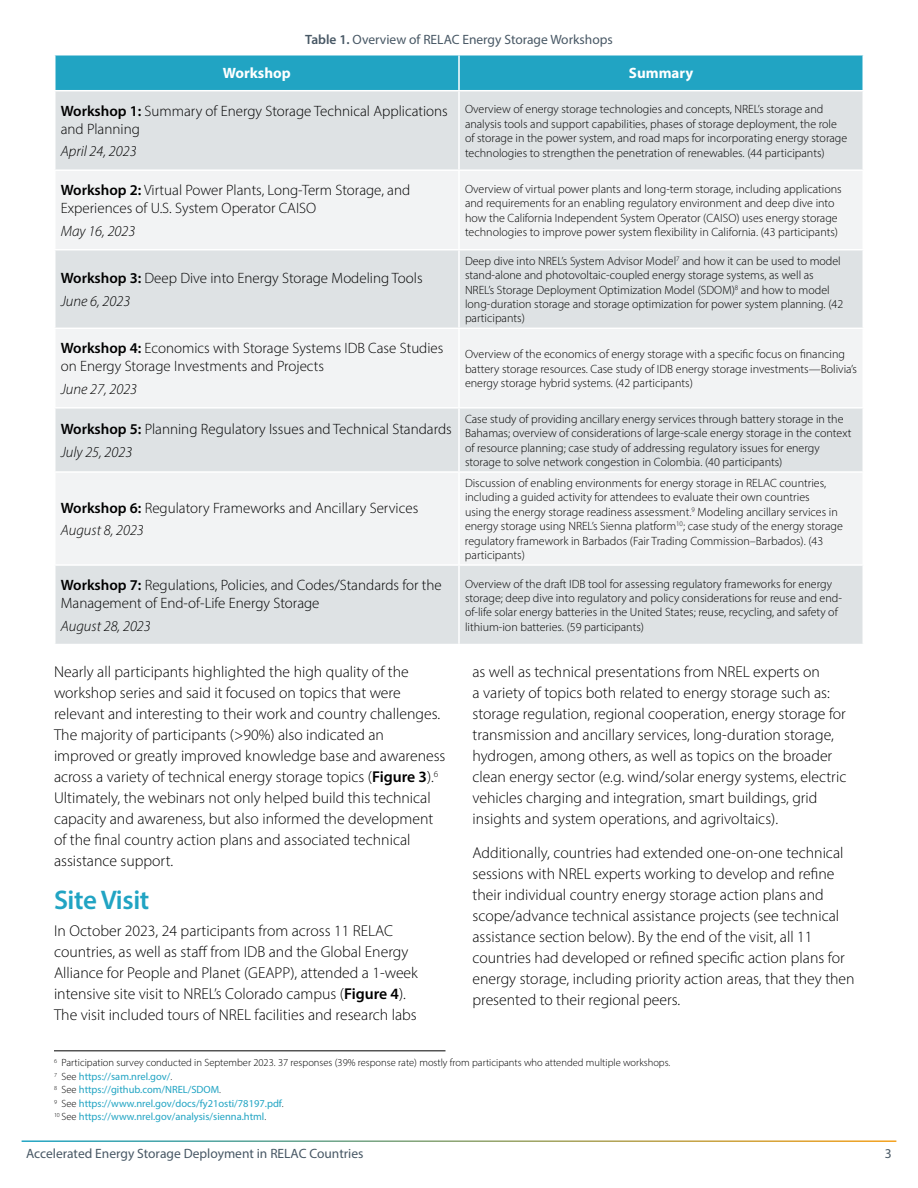
<style>
.page{position:relative;width:918px;height:1188px;background:#fff}
.page>*{position:absolute;margin:0;border:0;box-sizing:border-box;transform-origin:0 0}
.t1{font:600 27px "Myriad Pro";letter-spacing:-.015em;color:#21a4c3}
.t2{font:300 15.75px/21px "Myriad Pro";color:#000}
.t3{font:300 15px/18px "Myriad Pro";color:#000}
.t4{font:italic 300 15px "Myriad Pro";color:#000}
.t5{font:700 15px "Myriad Pro";color:#fff}
.t6{font:13.5px "Myriad Pro";color:#485865}
.t7{font:300 12px/14.4px "Myriad Pro";color:#000}
.t8{font:300 10.5px/13.5px "Myriad Pro";color:#000}
.s1{font-weight:600}
.s2{font-style:italic}
.s3{font-weight:400;color:#21a4c3}
</style>
<div class="page">
<hr style="left:54px;top:1051px;width:392px;height:1px;background:#000">
<div style="left:56px;top:56px;width:806px;height:34px;background:#21a4c3"></div>
<div style="left:56px;top:91px;width:806px;height:553px;background:#dee2e4"></div>
<svg style="left:56px;top:171px;width:806px;height:393px;fill:#f2f3f4"></svg>
<hr style="left:458px;top:55px;width:2px;height:35px;background:#fff">
<hr style="left:458px;top:91px;width:2px;height:78px;background:#fff">
<hr style="left:54px;top:169px;width:405px;height:2px;background:#fff">
<hr style="left:459px;top:169px;width:405px;height:2px;background:#fff">
<hr style="left:458px;top:171px;width:2px;height:78px;background:#fff">
<hr style="left:54px;top:249px;width:405px;height:1px;background:#fff">
<hr style="left:459px;top:249px;width:405px;height:1px;background:#fff">
<hr style="left:458px;top:250px;width:2px;height:78px;background:#fff">
<hr style="left:54px;top:328px;width:405px;height:1px;background:#fff">
<hr style="left:459px;top:328px;width:405px;height:1px;background:#fff">
<hr style="left:458px;top:329px;width:2px;height:78px;background:#fff">
<hr style="left:54px;top:407px;width:405px;height:2px;background:#fff">
<hr style="left:459px;top:407px;width:405px;height:2px;background:#fff">
<hr style="left:458px;top:409px;width:2px;height:62px;background:#fff">
<hr style="left:54px;top:471px;width:405px;height:2px;background:#fff">
<hr style="left:459px;top:471px;width:405px;height:2px;background:#fff">
<hr style="left:458px;top:473px;width:2px;height:91px;background:#fff">
<hr style="left:54px;top:564px;width:405px;height:2px;background:#fff">
<hr style="left:459px;top:564px;width:405px;height:2px;background:#fff">
<hr style="left:458px;top:566px;width:2px;height:78px;background:#fff">
<p class="t6" style="left:305px;top:31px;width:309px"><span class="s1">Table 1.</span> Overview of RELAC Energy Storage Workshops</p>
<p class="t5" style="left:223px;top:64px;width:70px">Workshop</p>
<p class="t5" style="left:629px;top:64px;width:66px">Summary</p>
<p class="t3" style="left:61px;top:102px;width:389px"><span class="s1">Workshop 1:</span> Summary of Energy Storage Technical Applications and Planning</p>
<p class="t4" style="left:61px;top:142px;width:77px">April 24, 2023</p>
<p class="t7" style="left:465px;top:102px;width:384px">Overview of energy storage technologies and concepts, NREL’s storage and analysis tools and support capabilities, phases of storage deployment, the role of storage in the power system, and road maps for incorporating energy storage technologies to strengthen the penetration of renewables. (44 participants)</p>
<p class="t3" style="left:61px;top:181px;width:351px"><span class="s1">Workshop 2:</span> Virtual Power Plants, Long-Term Storage, and<br>Experiences of U.S. System Operator CAISO</p>
<p class="t4" style="left:61px;top:222px;width:76px">May 16, 2023</p>
<p class="t3" style="left:61px;top:267px;width:363px;line-height:22.5px"><span class="s1">Workshop 3:</span> Deep Dive into Energy Storage Modeling Tools<br><span class="s2">June 6, 2023</span></p>
<p class="t3" style="left:61px;top:339px;width:384px"><span class="s1">Workshop 4:</span> Economics with Storage Systems IDB Case Studies on Energy Storage Investments and Projects</p>
<p class="t4" style="left:61px;top:380px;width:78px">June 27, 2023</p>
<p class="t7" style="left:465px;top:182px;width:378px">Overview of virtual power plants and long-term storage, including applications and requirements for an enabling regulatory environment and deep dive into how the California Independent System Operator (CAISO) uses energy storage technologies to improve power system flexibility in California. (43 participants)</p>
<p class="t7" style="left:465px;top:253px;width:380px">Deep dive into NREL’s System Advisor Model<sup>7</sup> and how it can be used to model stand-alone and photovoltaic-coupled energy storage systems, as well as NREL’s Storage Deployment Optimization Model (SDOM)<sup>8</sup> and how to model long-duration storage and storage optimization for power system planning. (42 participants)</p>
<p class="t7" style="left:465px;top:347px;width:394px">Overview of the economics of energy storage with a specific focus on financing battery storage resources. Case study of IDB energy storage investments—Bolivia’s energy storage hybrid systems. (42 participants)</p>
<p class="t3" style="left:61px;top:418px;width:393px;line-height:22.5px"><span class="s1">Workshop 5:</span> Planning Regulatory Issues and Technical Standards<br><span class="s2">July 25, 2023</span></p>
<p class="t7" style="left:465px;top:412px;width:388px">Case study of providing ancillary energy services through battery storage in the Bahamas; overview of considerations of large-scale energy storage in the context of resource planning; case study of addressing regulatory issues for energy storage to solve network congestion in Colombia. (40 participants)</p>
<p class="t3" style="left:61px;top:497px;width:359px;line-height:22.5px"><span class="s1">Workshop 6:</span> Regulatory Frameworks and Ancillary Services<br><span class="s2">August 8, 2023</span></p>
<p class="t7" style="left:465px;top:476px;width:379px">Discussion of enabling environments for energy storage in RELAC countries, including a guided activity for attendees to evaluate their own countries<br>using the energy storage readiness assessment.<sup>9</sup> Modeling ancillary services in energy storage using NREL’s Sienna platform<sup>10</sup>; case study of the energy storage regulatory framework in Barbados (Fair Trading Commission–Barbados). (43 participants)</p>
<p class="t3" style="left:61px;top:576px;width:383px"><span class="s1">Workshop 7:</span> Regulations, Policies, and Codes/Standards for the<br>Management of End-of-Life Energy Storage</p>
<p class="t4" style="left:61px;top:617px;width:92px">August 28, 2023</p>
<p class="t7" style="left:465px;top:576px;width:378px">Overview of the draft IDB tool for assessing regulatory frameworks for energy storage; deep dive into regulatory and policy considerations for reuse and end&shy;of-life solar energy batteries in the United States; reuse, recycling, and safety of lithium-ion batteries. (59 participants)</p>
<p class="t2" style="left:54px;top:661px;width:393px">Nearly all participants highlighted the high quality of the workshop series and said it focused on topics that were relevant and interesting to their work and country challenges.<br>The majority of participants (&gt;90%) also indicated an improved or greatly improved knowledge base and awareness across a variety of technical energy storage topics (<span class="s1">Figure 3</span>).<sup>6<br></sup>Ultimately, the webinars not only helped build this technical capacity and awareness, but also informed the development of the final country action plans and associated technical assistance support. <sup>7,</sup> <sup>8,</sup> <sup>910</sup></p>
<h1 class="t1" style="left:54px;top:882px;width:97px">Site Visit</h1>
<p class="t2" style="left:54px;top:920px;width:365px">In October 2023, 24 participants from across 11 RELAC countries, as well as staff from IDB and the Global Energy Alliance for People and Planet (GEAPP), attended a 1-week intensive site visit to NREL’s Colorado campus (<span class="s1">Figure 4</span>).<br>The visit included tours of NREL facilities and research labs</p>
<p class="t8" style="left:54px;top:1056px;width:618px"><sup>6</sup> Participation survey conducted in September 2023. 37 responses (39% response rate) mostly from participants who attended multiple workshops.<br><sup>7</sup> See <span class="s3">https://sam.nrel.gov/</span>.<br><sup>8</sup> See <span class="s3">https://github.com/NREL/SDOM</span>.<br><sup>9</sup> See <span class="s3">https://www.nrel.gov/docs/fy21osti/78197.pdf</span>.<br><sup>10</sup> See <span class="s3">https://www.nrel.gov/analysis/sienna.html</span>.</p>
<p class="t2" style="left:472px;top:661px;width:375px">as well as technical presentations from NREL experts on<br>a variety of topics both related to energy storage such as: storage regulation, regional cooperation, energy storage for transmission and ancillary services, long-duration storage, hydrogen, among others, as well as topics on the broader clean energy sector (e.g. wind/solar energy systems, electric vehicles charging and integration, smart buildings, grid insights and system operations, and agrivoltaics).</p>
<p class="t2" style="left:472px;top:842px;width:384px">Additionally, countries had extended one-on-one technical sessions with NREL experts working to develop and refine their individual country energy storage action plans and scope/advance technical assistance projects (see technical assistance section below). By the end of the visit, all 11 countries had developed or refined specific action plans for energy storage, including priority action areas, that they then presented to their regional peers.</p>
<p class="t6" style="left:26px;top:1145px;width:339px">Accelerated Energy Storage Deployment in RELAC Countries</p>
<p class="t6" style="left:885px;top:1145px;width:8px">3</p>
</div>
